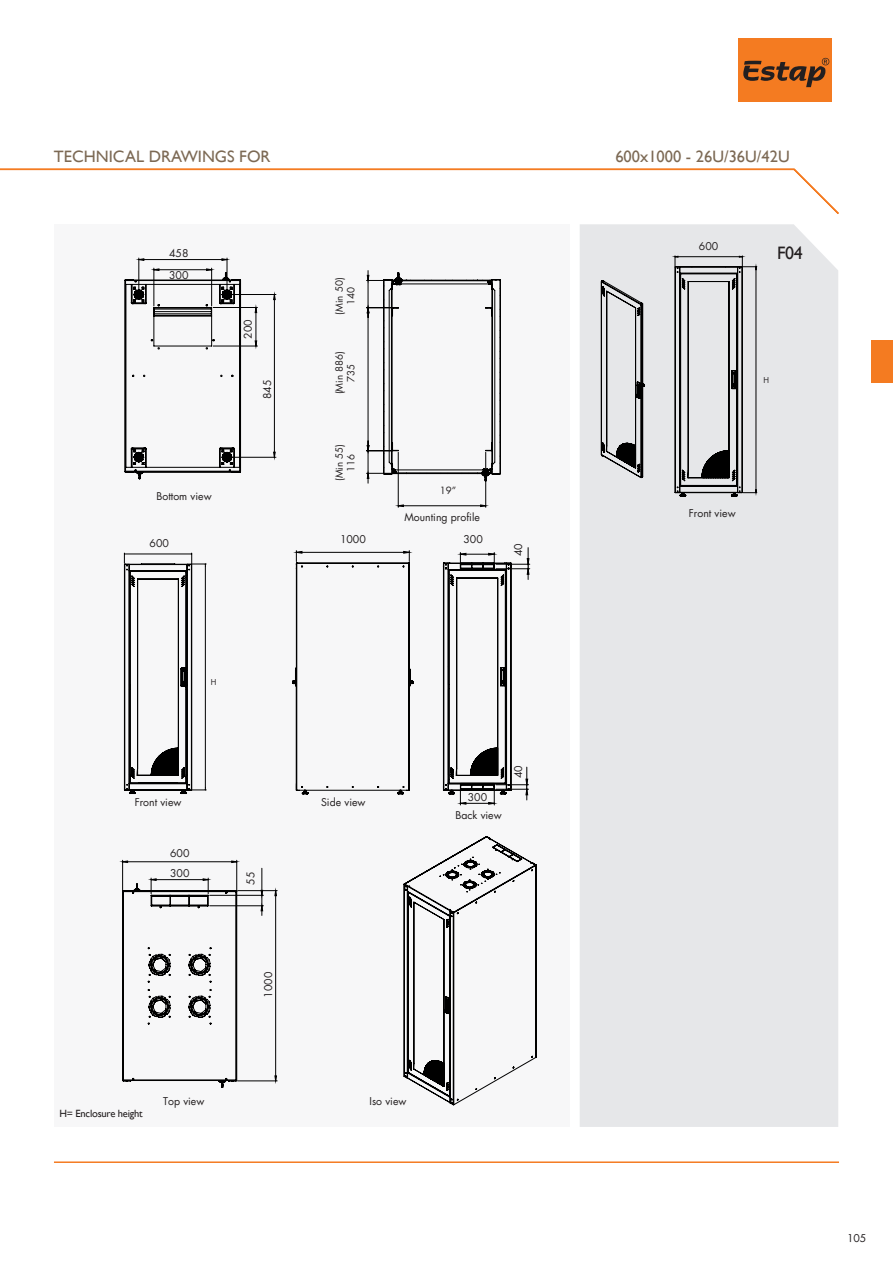
<style>
.page{position:relative;width:893px;height:1263px;background:#fff}
.page>*{position:absolute;margin:0;border:0;box-sizing:border-box;transform-origin:0 0}
.t1{font:18px "Gill Sans";color:#231f20}
.t2{font:16.5px "Gill Sans";color:#7c6954}
.t3{font:10.5px/19.5px "Futura";color:#231f20}
.t4{font:10.5px "Gill Sans";letter-spacing:-.02em;color:#231f20}
.t5{font:9.75px/11.7px "Futura";color:#231f20;text-align:center}
.t6{font:7.8px "Futura";color:#231f20}
</style>
<div class="page">
<div style="left:738px;top:39px;width:93px;height:63px;background:#f47b21"></div>
<svg style="left:743px;top:58px;width:86px;height:29px"></svg>
<svg style="left:792px;top:168px;width:47px;height:46px"></svg>
<div style="left:872px;top:340px;width:21px;height:43px;background:#f47b21"></div>
<div style="left:54px;top:224px;width:516px;height:903px;background:#f7f7f8"></div>
<div style="left:580px;top:224px;width:258px;height:903px;background:#e6e7e9"></div>
<hr style="left:0;top:169px;width:794px;height:1px;background:#f47b21">
<hr style="left:54px;top:1161px;width:785px;height:2px;background:#f47b21">
<hr style="left:229px;top:457px;width:47px;height:1px;background:#000">
<hr style="left:229px;top:294px;width:47px;height:1px;background:#000">
<svg style="left:124px;top:258px;width:151px;height:221px"></svg>
<svg style="left:366px;top:271px;width:135px;height:236px"></svg>
<svg style="left:601px;top:256px;width:156px;height:240px;background:#c0c1c3"></svg>
<svg style="left:296px;top:552px;width:233px;height:252px"></svg>
<hr style="left:496px;top:784px;width:32px;height:1px;background:#000">
<hr style="left:496px;top:789px;width:32px;height:1px;background:#000">
<hr style="left:496px;top:564px;width:34px;height:1px;background:#000">
<hr style="left:496px;top:568px;width:34px;height:1px;background:#000">
<svg style="left:460px;top:552px;width:35px;height:10px"></svg>
<svg style="left:296px;top:551px;width:114px;height:10px"></svg>
<svg style="left:526px;top:767px;width:2px;height:33px"></svg>
<svg style="left:527px;top:548px;width:2px;height:31px"></svg>
<svg style="left:460px;top:794px;width:35px;height:11px"></svg>
<svg style="left:292px;top:563px;width:219px;height:231px"></svg>
<hr style="left:236px;top:860px;width:1px;height:30px;background:#000">
<hr style="left:122px;top:860px;width:1px;height:30px;background:#000">
<svg style="left:122px;top:861px;width:155px;height:227px"></svg>
<svg style="left:404px;top:836px;width:132px;height:269px"></svg>
<svg style="left:124px;top:553px;width:82px;height:241px"></svg>
<h2 class="t2" style="left:54px;top:146px;width:218px">TECHNICAL DRAWINGS FOR</h2>
<h2 class="t2" style="left:615px;top:146px;width:176px">600x1000 - 26U/36U/42U</h2>
<p class="t3" style="left:169px;top:244px;width:21px">458</p>
<p class="t3" style="left:699px;top:238px;width:21px">600</p>
<h1 class="t1" style="left:777px;top:243px;width:27px">F04</h1>
<p class="t3" style="left:169px;top:266px;width:21px">300</p>
<p class="t3" style="left:239px;top:339px;width:21px;rotate:-90deg">200</p>
<p class="t3" style="left:258px;top:399px;width:21px;rotate:-90deg">845</p>
<p class="t5" style="left:334px;top:315px;width:39px;rotate:-90deg">(Min 50)<br>140</p>
<p class="t5" style="left:334px;top:394px;width:45px;rotate:-90deg">(Min 886)<br>735</p>
<p class="t6" style="left:763px;top:376px;width:7px">H</p>
<p class="t5" style="left:334px;top:481px;width:39px;rotate:-90deg">(Min 55)<br>116</p>
<p class="t3" style="left:156px;top:487px;width:57px">Bottom view</p>
<p class="t5" style="left:440px;top:486px;width:18px">19”</p>
<p class="t3" style="left:404px;top:509px;width:77px">Mounting profile</p>
<p class="t3" style="left:689px;top:504px;width:48px">Front view</p>
<p class="t3" style="left:150px;top:535px;width:21px">600</p>
<p class="t3" style="left:340px;top:530px;width:27px">1000</p>
<p class="t3" style="left:463px;top:530px;width:21px">300</p>
<p class="t3" style="left:509px;top:556px;width:14px;rotate:-90deg">40</p>
<p class="t6" style="left:211px;top:679px;width:7px">H</p>
<p class="t3" style="left:135px;top:793px;width:48px">Front view</p>
<p class="t3" style="left:170px;top:845px;width:21px">600<br>300</p>
<p class="t3" style="left:242px;top:884px;width:14px;rotate:-90deg">55</p>
<p class="t3" style="left:259px;top:997px;width:27px;rotate:-90deg">1000</p>
<p class="t3" style="left:321px;top:793px;width:46px">Side view</p>
<p class="t4" style="left:59px;top:1107px;width:85px">H= Enclosure height</p>
<p class="t3" style="left:163px;top:1092px;width:43px">Top view</p>
<p class="t3" style="left:370px;top:1092px;width:38px">Iso view</p>
<p class="t3" style="left:468px;top:788px;width:21px">300</p>
<p class="t3" style="left:455px;top:806px;width:48px">Back view</p>
<p class="t3" style="left:509px;top:778px;width:14px;rotate:-90deg">40</p>
<p class="t3" style="left:847px;top:1229px;width:21px">105</p>
</div>
